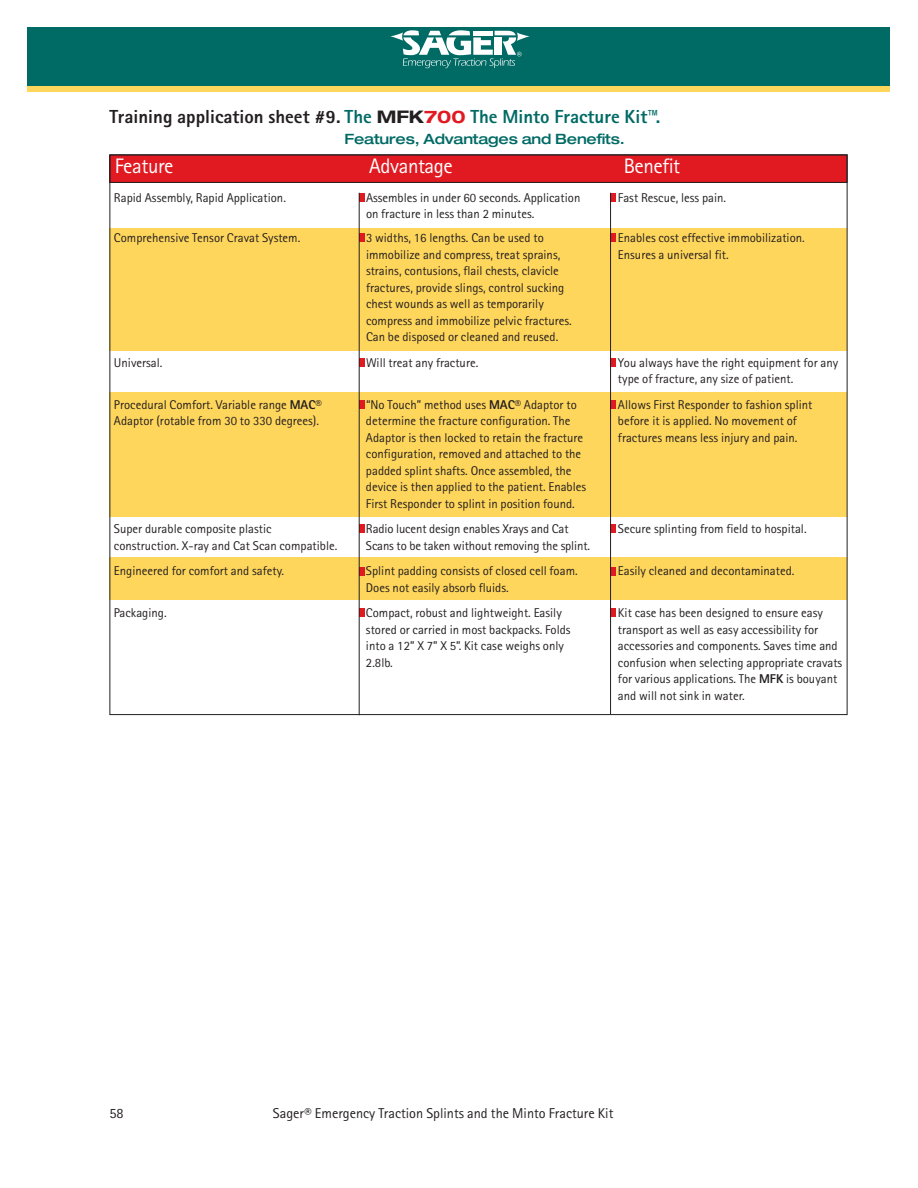
<style>
.page{position:relative;width:918px;height:1188px;background:#fff}
.page>*{position:absolute;margin:0;border:0;box-sizing:border-box;transform-origin:0 0}
.t1{font:21px "Rotis Sans Serif";letter-spacing:-.02em;color:#fff}
.t2{font:800 18.9px "Rotis Sans Serif";color:#231f20}
.t3{font:14.25px "Rotis Sans Serif";color:#231f20}
.t4{font:500 expanded 14.25px "Helvetica Neue";letter-spacing:-.015em;color:#006a65}
.t5{font:12.75px/16.5px "Rotis Sans Serif";color:#231f20}
.s1{color:#006a65}
.s2{font-family:"Helvetica Neue";font-weight:700;font-stretch:expanded;font-size:17.4px}
.s3{font-family:"Helvetica Neue";font-weight:700;font-stretch:expanded;font-size:17.4px;color:#e11a22}
.s4{font-weight:800}
</style>
<div class="page">
<div style="left:110px;top:155px;width:737px;height:27px;background:#e11a22"></div>
<div style="left:110px;top:154px;width:738px;height:29px;border:1px solid #231f20"></div>
<div style="left:110px;top:392px;width:738px;height:125px;background:#ffd65c"></div>
<div style="left:110px;top:558px;width:738px;height:42px;background:#ffd65c"></div>
<div style="left:110px;top:228px;width:738px;height:123px;background:#ffd65c"></div>
<div style="left:359px;top:193px;width:6px;height:9px;background:#e11a22"></div>
<div style="left:359px;top:233px;width:6px;height:9px;background:#e11a22"></div>
<div style="left:359px;top:358px;width:6px;height:9px;background:#e11a22"></div>
<div style="left:359px;top:400px;width:6px;height:9px;background:#e11a22"></div>
<div style="left:359px;top:525px;width:6px;height:8px;background:#e11a22"></div>
<div style="left:359px;top:567px;width:6px;height:9px;background:#e11a22"></div>
<div style="left:359px;top:608px;width:6px;height:9px;background:#e11a22"></div>
<hr style="left:359px;top:193px;width:1px;height:522px;background:#231f20">
<div style="left:610px;top:193px;width:6px;height:9px;background:#e11a22"></div>
<div style="left:610px;top:233px;width:6px;height:9px;background:#e11a22"></div>
<div style="left:610px;top:358px;width:6px;height:9px;background:#e11a22"></div>
<div style="left:610px;top:400px;width:6px;height:9px;background:#e11a22"></div>
<div style="left:610px;top:524px;width:6px;height:9px;background:#e11a22"></div>
<div style="left:610px;top:567px;width:6px;height:9px;background:#e11a22"></div>
<div style="left:610px;top:608px;width:6px;height:9px;background:#e11a22"></div>
<hr style="left:610px;top:193px;width:1px;height:522px;background:#231f20">
<div style="left:27px;top:27px;width:863px;height:65px;background:#ffd65c"></div>
<div style="left:27px;top:27px;width:863px;height:59px;background:#006a65"></div>
<svg style="left:390px;top:30px;width:140px;height:38px"></svg>
<h2 class="t2" style="left:110px;top:109px;width:552px">Training application sheet #9. <span class="s1">The</span> <span class="s2">MFK</span><span class="s3">700</span> <span class="s1">The Minto Fracture Kit™.</span></h2>
<p class="t4" style="left:345px;top:133px;width:282px">Features, Advantages and Benefits.</p>
<h1 class="t1" style="left:115px;top:158px;width:60px">Feature</h1>
<h1 class="t1" style="left:369px;top:158px;width:85px">Advantage</h1>
<h1 class="t1" style="left:624px;top:158px;width:58px">Benefit</h1>
<p class="t5" style="left:114px;top:190px;width:173px">Rapid Assembly, Rapid Application.</p>
<p class="t5" style="left:114px;top:231px;width:188px">Comprehensive Tensor Cravat System.</p>
<p class="t5" style="left:114px;top:355px;width:50px">Universal.</p>
<p class="t5" style="left:114px;top:397px;width:209px">Procedural Comfort. Variable range <span class="s4">MAC®<br></span>Adaptor (rotable from 30 to 330 degrees).</p>
<p class="t5" style="left:114px;top:522px;width:225px">Super durable composite plastic construction. X-ray and Cat Scan compatible.</p>
<p class="t5" style="left:114px;top:564px;width:172px">Engineered for comfort and safety.</p>
<p class="t5" style="left:114px;top:606px;width:54px">Packaging.</p>
<p class="t5" style="left:366px;top:190px;width:216px">Assembles in under 60 seconds. Application on fracture in less than 2 minutes.</p>
<p class="t5" style="left:366px;top:231px;width:207px">3 widths, 16 lengths. Can be used to immobilize and compress, treat sprains, strains, contusions, flail chests, clavicle fractures, provide slings, control sucking chest wounds as well as temporarily compress and immobilize pelvic fractures.<br>Can be disposed or cleaned and reused.</p>
<p class="t5" style="left:366px;top:355px;width:114px">Will treat any fracture.</p>
<p class="t5" style="left:366px;top:397px;width:222px">“No Touch” method uses <span class="s4">MAC®</span> Adaptor to determine the fracture configuration. The Adaptor is then locked to retain the fracture configuration, removed and attached to the padded splint shafts. Once assembled, the device is then applied to the patient. Enables First Responder to splint in position found.</p>
<p class="t5" style="left:366px;top:522px;width:226px">Radio lucent design enables Xrays and Cat<br>Scans to be taken without removing the splint.</p>
<p class="t5" style="left:366px;top:564px;width:213px">Splint padding consists of closed cell foam.<br>Does not easily absorb fluids.</p>
<p class="t5" style="left:366px;top:606px;width:206px">Compact, robust and lightweight. Easily stored or carried in most backpacks. Folds into a 12” X 7” X 5”. Kit case weighs only<br>2.8lb.</p>
<p class="t5" style="left:618px;top:190px;width:110px">Fast Rescue, less pain.</p>
<p class="t5" style="left:618px;top:231px;width:188px">Enables cost effective immobilization.<br>Ensures a universal fit.</p>
<p class="t5" style="left:618px;top:355px;width:222px">You always have the right equipment for any type of fracture, any size of patient.</p>
<p class="t5" style="left:618px;top:397px;width:196px">Allows First Responder to fashion splint before it is applied. No movement of fractures means less injury and pain.</p>
<p class="t5" style="left:618px;top:522px;width:190px">Secure splinting from field to hospital.</p>
<p class="t5" style="left:618px;top:564px;width:178px">Easily cleaned and decontaminated.</p>
<p class="t5" style="left:618px;top:606px;width:226px">Kit case has been designed to ensure easy transport as well as easy accessibility for accessories and components. Saves time and confusion when selecting appropriate cravats for various applications. The <span class="s4">MFK</span> is bouyant and will not sink in water.</p>
<p class="t3" style="left:110px;top:1108px;width:16px">58</p>
<p class="t3" style="left:273px;top:1108px;width:342px">Sager® Emergency Traction Splints and the Minto Fracture Kit</p>
</div>
